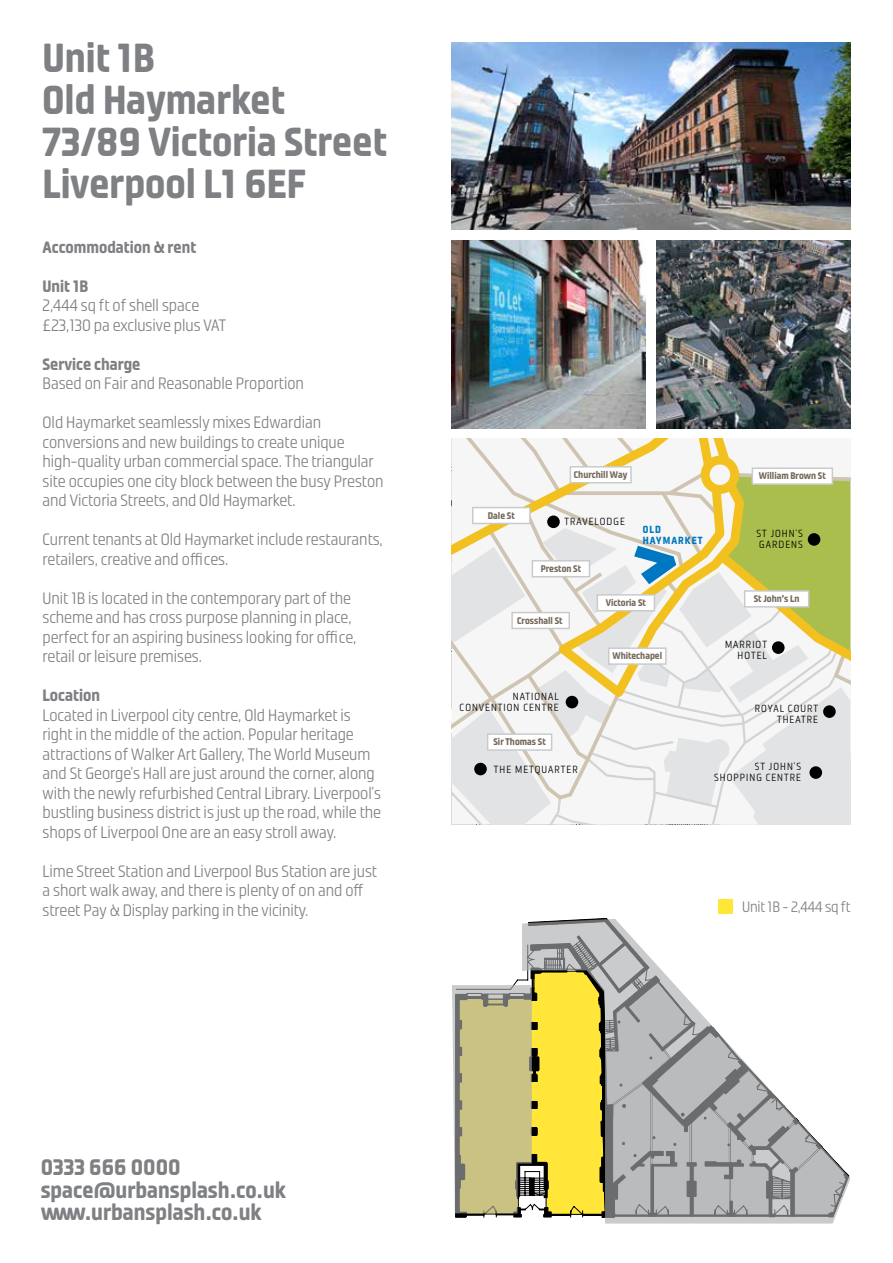
<style>
.page{position:relative;width:893px;height:1263px;background:#fff}
.page>*{position:absolute;margin:0;border:0;box-sizing:border-box;transform-origin:0 0}
.t1{font:700 40.5px/42px "Urban Splash";color:#7e8083}
.t2{font:700 22.5px/22.5px "Urban Splash";color:#7e8083}
.t3{font:300 16.5px/19.5px "Urban Splash";color:#7e8083}
.t4{font:700 16.5px "Urban Splash";color:#7e8083}
.t5{font:300 15px "Urban Splash";letter-spacing:-.01em;color:#7e8083}
.t6{font:300 10.35px/11.1px "Urban Splash";letter-spacing:.1em;color:#000;text-align:right}
.t7{font:700 10.35px/11.1px "Urban Splash";letter-spacing:.1em;color:#0077c1}
.t8{font:700 9.6px "Urban Splash";color:#746859}
</style>
<div class="page">
<svg style="left:452px;top:439px;width:398px;height:385px"></svg>
<div style="left:808px;top:533px;width:12px;height:13px;background:#000;border-radius:50%"></div>
<div style="left:809px;top:766px;width:13px;height:13px;background:#000;border-radius:50%"></div>
<div style="left:566px;top:696px;width:12px;height:12px;background:#000;border-radius:50%"></div>
<div style="left:474px;top:763px;width:13px;height:12px;background:#000;border-radius:50%"></div>
<div style="left:772px;top:641px;width:13px;height:13px;background:#000;border-radius:50%"></div>
<div style="left:547px;top:515px;width:13px;height:13px;background:#000;border-radius:50%"></div>
<div style="left:823px;top:705px;width:13px;height:13px;background:#000;border-radius:50%"></div>
<img style="left:656px;top:241px;width:194px;height:187px">
<img style="left:452px;top:43px;width:398px;height:187px">
<svg style="left:452px;top:918px;width:397px;height:300px"></svg>
<div style="left:718px;top:900px;width:14px;height:14px;background:#ffe738"></div>
<img style="left:452px;top:241px;width:194px;height:187px">
<h1 class="t1" style="left:43px;top:37px;width:346px">Unit 1B<br>Old Haymarket<br>73/89 Victoria Street<br>Liverpool L1 6EF</h1>
<p class="t4" style="left:43px;top:238px;width:155px">Accommodation &amp; rent</p>
<p class="t4" style="left:43px;top:277px;width:47px">Unit 1B</p>
<p class="t3" style="left:43px;top:296px;width:185px">2,444 sq ft of shell space £23,130 pa exclusive plus VAT</p>
<p class="t4" style="left:43px;top:355px;width:99px">Service charge</p>
<p class="t3" style="left:43px;top:374px;width:263px">Based on Fair and Reasonable Proportion</p>
<p class="t3" style="left:43px;top:413px;width:343px">Old Haymarket seamlessly mixes Edwardian conversions and new buildings to create unique high-quality urban commercial space. The triangular site occupies one city block between the busy Preston and Victoria Streets, and Old Haymarket.</p>
<p class="t3" style="left:43px;top:530px;width:342px">Current tenants at Old Haymarket include restaurants, retailers, creative and offices.</p>
<p class="t3" style="left:43px;top:589px;width:315px">Unit 1B is located in the contemporary part of the scheme and has cross purpose planning in place, perfect for an aspiring business looking for office, retail or leisure premises.</p>
<p class="t4" style="left:43px;top:686px;width:59px">Location</p>
<p class="t3" style="left:43px;top:706px;width:340px">Located in Liverpool city centre, Old Haymarket is right in the middle of the action. Popular heritage attractions of Walker Art Gallery, The World Museum and St George’s Hall are just around the corner, along with the newly refurbished Central Library. Liverpool’s bustling business district is just up the road, while the shops of Liverpool One are an easy stroll away.</p>
<p class="t3" style="left:43px;top:862px;width:336px">Lime Street Station and Liverpool Bus Station are just a short walk away, and there is plenty of on and off street Pay &amp; Display parking in the vicinity.</p>
<p class="t8" style="left:574px;top:469px;width:55px">Churchill Way</p>
<p class="t8" style="left:759px;top:470px;width:68px">William Brown St</p>
<p class="t8" style="left:488px;top:510px;width:28px">Dale St</p>
<p class="t6" style="left:564px;top:516px;width:62px">TRAVELODGE</p>
<p class="t8" style="left:541px;top:563px;width:42px">Preston St</p>
<p class="t7" style="left:643px;top:524px;width:61px">OLD<br>HAYMARKET</p>
<p class="t8" style="left:606px;top:597px;width:42px">Victoria St</p>
<p class="t8" style="left:517px;top:615px;width:47px">Crosshall St</p>
<p class="t8" style="left:612px;top:650px;width:51px">Whitechapel</p>
<p class="t6" style="left:756px;top:528px;width:48px;text-align:left">ST JOHN’S<br>GARDENS</p>
<p class="t8" style="left:754px;top:593px;width:47px">St John’s Ln</p>
<p class="t6" style="left:725px;top:639px;width:43px">MARRIOT<br>HOTEL</p>
<p class="t6" style="left:460px;top:691px;width:101px">NATIONAL<br>CONVENTION CENTRE</p>
<p class="t8" style="left:493px;top:736px;width:54px">Sir Thomas St</p>
<p class="t6" style="left:494px;top:764px;width:85px">THE METQUARTER</p>
<p class="t6" style="left:755px;top:703px;width:65px">ROYAL COURT<br>THEATRE</p>
<p class="t6" style="left:714px;top:761px;width:88px">ST JOHN’S<br>SHOPPING CENTRE</p>
<p class="t5" style="left:742px;top:899px;width:110px">Unit 1B - 2,444 sq ft</p>
<h2 class="t2" style="left:41px;top:1156px;width:247px">0333 666 0000 space@urbansplash.co.uk www.urbansplash.co.uk</h2>
</div>
